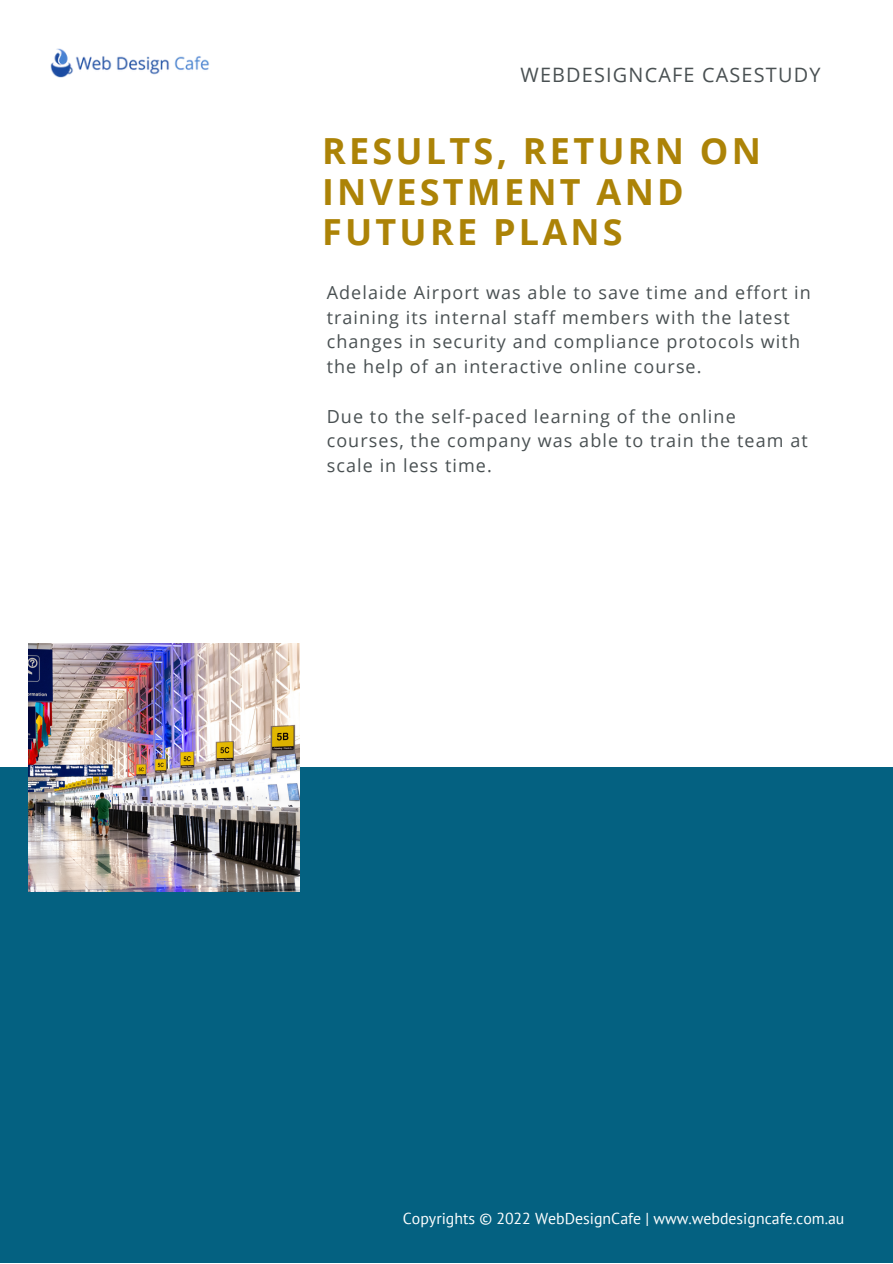
<style>
.page{position:relative;width:893px;height:1264px;background:#fff}
.page>*{position:absolute;margin:0;border:0;box-sizing:border-box;transform-origin:0 0}
.t1{font:700 36px/40.5px "Open Sans";letter-spacing:.09em;color:#ac8307}
.t2{font:19.8px "Open Sans";letter-spacing:.06em;color:#495052}
.t3{font:18px/24.8px "Open Sans";letter-spacing:.06em;color:#495052}
.t4{font:15.9px "PT Sans";color:#fff}
</style>
<div class="page">
<div style="left:0;top:767px;width:892px;height:495px;background:#046181"></div>
<img style="left:29px;top:643px;width:271px;height:248px">
<img style="left:51px;top:48px;width:158px;height:29px">
<p class="t2" style="left:520px;top:61px;width:301px">WEBDESIGNCAFE CASESTUDY</p>
<h1 class="t1" style="left:322px;top:130px;width:440px">RESULTS, RETURN ON<br>INVESTMENT AND<br>FUTURE PLANS</h1>
<p class="t3" style="left:327px;top:279px;width:485px">Adelaide Airport was able to save time and effort in training its internal staff members with the latest changes in security and compliance protocols with the help of an interactive online course.</p>
<p class="t3" style="left:327px;top:403px;width:482px">Due to the self-paced learning of the online courses, the company was able to train the team at scale in less time.</p>
<p class="t4" style="left:403px;top:1207px;width:443px">Copyrights © 2022 WebDesignCafe | www.webdesigncafe.com.au</p>
</div>
